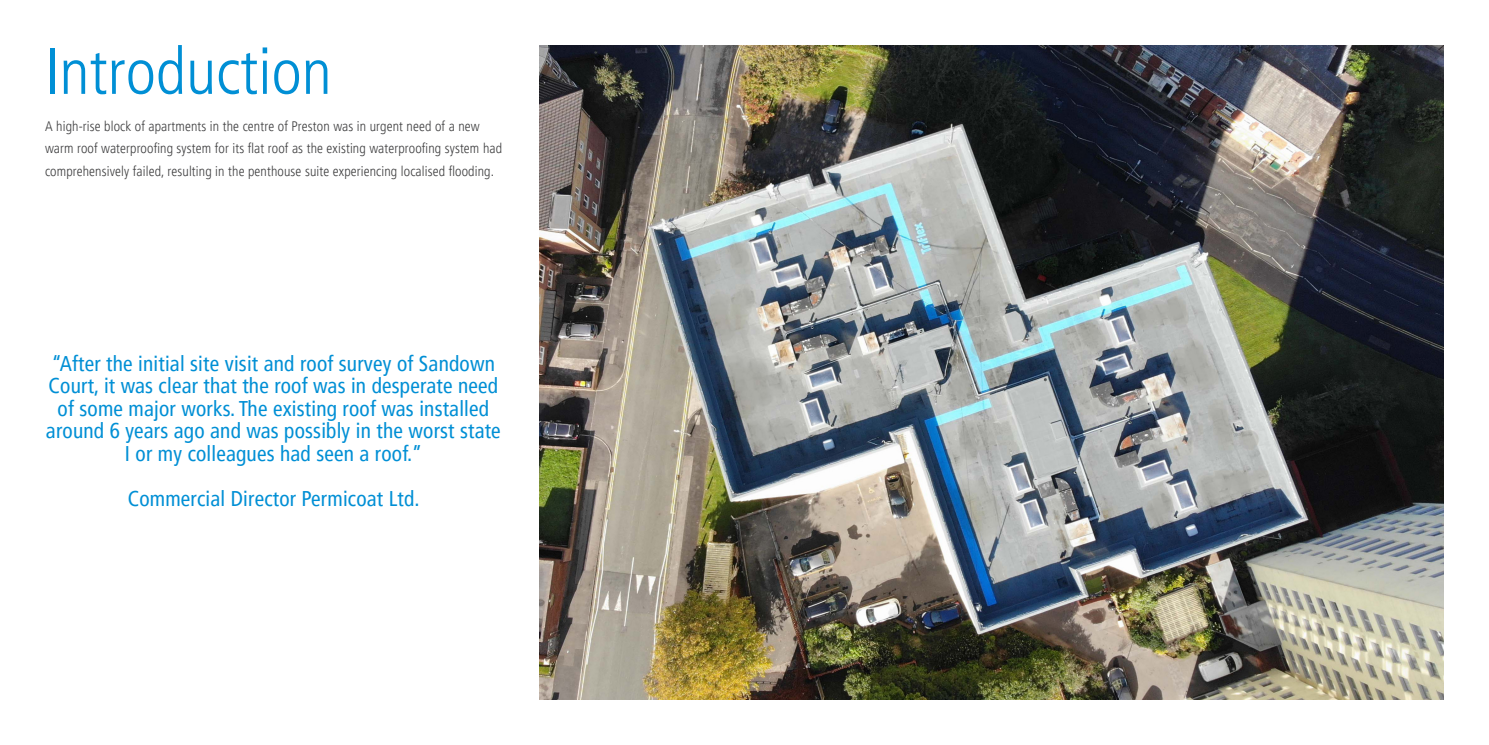
<style>
.page{position:relative;width:1489px;height:745px;background:#fff}
.page>*{position:absolute;margin:0;border:0;box-sizing:border-box;transform-origin:0 0}
.t1{font:300 condensed 65px "Frutiger LT Pro";color:#008fd5}
.Headline{font:condensed 21.25px/22.5px "Frutiger LT Pro";letter-spacing:.01em;color:#008fd5;text-align:center}
.Headline-2{font:300 condensed 13.75px/22.5px "Frutiger LT Pro";letter-spacing:.01em;color:#3e3e3f}
</style>
<div class="page">
<img style="left:540px;top:45px;width:903px;height:654px">
<p class="t1" style="left:45px;top:34px;width:288px">Introduction</p>
<p class="Headline-2" style="left:45px;top:115px;width:458px">A high-rise block of apartments in the centre of Preston was in urgent need of a new warm roof waterproofing system for its flat roof as the existing waterproofing system had comprehensively failed, resulting in the penthouse suite experiencing localised flooding.</p>
<p class="Headline" style="left:46px;top:352px;width:456px">“After the initial site visit and roof survey of Sandown Court, it was clear that the roof was in desperate need of some major works. The existing roof was installed around 6 years ago and was possibly in the worst state I or my colleagues had seen a roof.”</p>
<p class="Headline" style="left:128px;top:487px;width:293px">Commercial Director Permicoat Ltd.</p>
</div>
